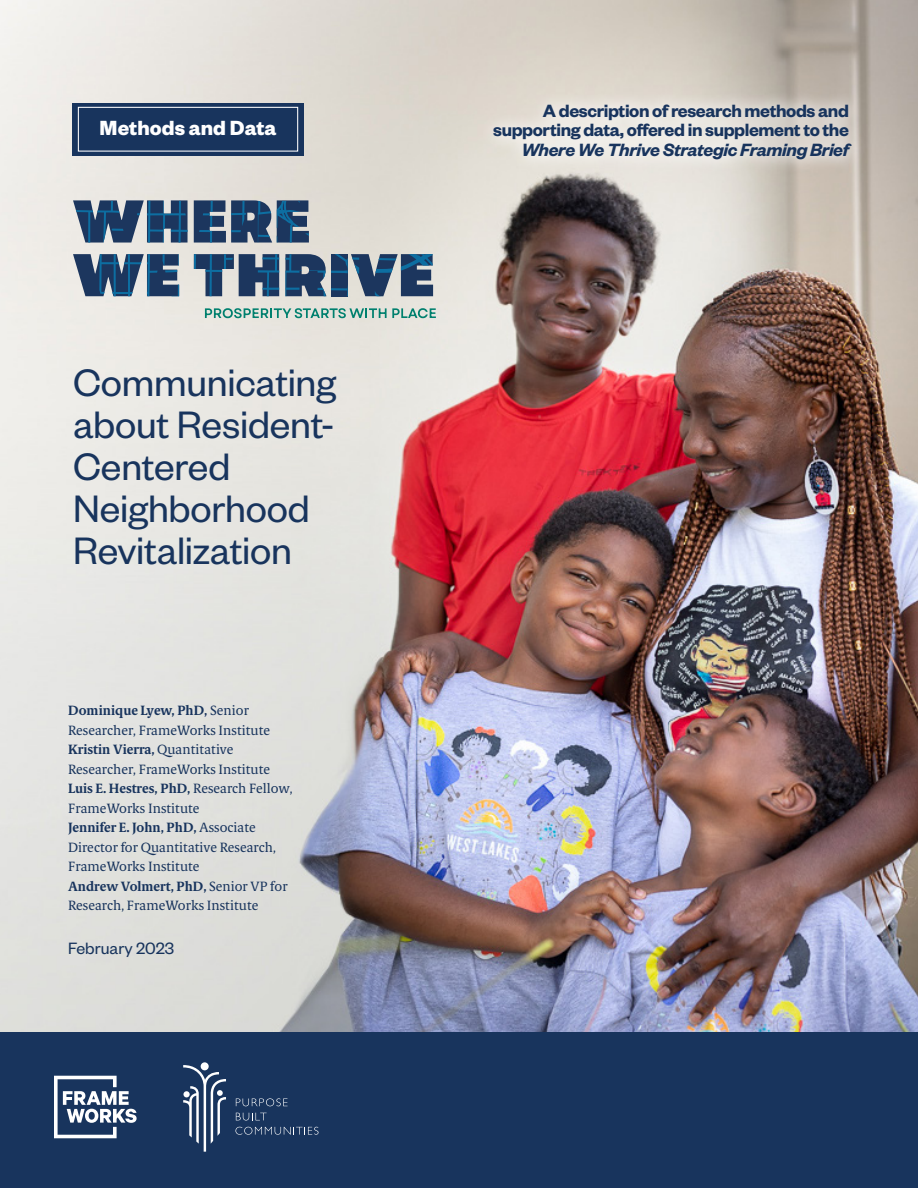
<style>
.page{position:relative;width:918px;height:1188px;background:#fff}
.page>*{position:absolute;margin:0;border:0;box-sizing:border-box;transform-origin:0 0}
.Report_title___dar{font:42px/42px "Founders Grotesk";letter-spacing:-.005em;color:#18345d}
.Paragraph_Style_1{font:700 22.5px "Founders Grotesk";color:#fff}
.h3_cover{font:600 19.5px/19.5px "Founders Grotesk";letter-spacing:-.02em;color:#18345d;text-align:right}
.Doc_type_and_date{font:18px "Founders Grotesk";color:#18345d}
.Author_names_B__ne{font:13.5px/19.5px "Berlingske Serif Tx";color:#18345d}
.Author_names_B__ne-2{font:700 13.5px "Berlingske Serif Tx";color:#18345d}
.s1{font-weight:700}
.s2{font-weight:400}
.s3{font-style:italic}
</style>
<div class="page">
<img style="left:0;top:0;width:918px;height:1033px">
<div style="left:0;top:1033px;width:918px;height:155px;background:#18345d"></div>
<svg style="left:54px;top:1076px;width:83px;height:62px"></svg>
<svg style="left:235px;top:1127px;width:84px;height:8px"></svg>
<svg style="left:236px;top:1113px;width:31px;height:8px"></svg>
<svg style="left:236px;top:1098px;width:52px;height:8px"></svg>
<svg style="left:183px;top:1062px;width:43px;height:90px"></svg>
<div style="left:73px;top:103px;width:231px;height:52px;background:#18345d"></div>
<div style="left:78px;top:107px;width:220px;height:45px;border:1px solid #fff"></div>
<svg style="left:479px;top:90px;width:387px;height:84px;background:#e0dbd4"></svg>
<svg style="left:73px;top:200px;width:360px;height:96px;background:#7c8c9e"></svg>
<svg style="left:205px;top:308px;width:231px;height:10px;background:#8cbcb1"></svg>
<p class="Paragraph_Style_1" style="left:100px;top:114px;width:178px">Methods and Data</p>
<p class="Report_title___dar" style="left:73px;top:359px;width:265px">Communicating about Resident-<br>Centered<br>Neighborhood<br>Revitalization</p>
<p class="Author_names_B__ne" style="left:68px;top:701px;width:204px"><span class="s1">Dominique Lyew, PhD,</span> Senior<br>Researcher, FrameWorks Institute</p>
<p class="Author_names_B__ne" style="left:68px;top:740px;width:204px"><span class="s1">Kristin Vierra,</span> Quantitative<br>Researcher, FrameWorks Institute</p>
<p class="Author_names_B__ne-2" style="left:68px;top:779px;width:226px">Luis E. Hestres, PhD, <span class="s2">Research Fellow,</span></p>
<p class="Author_names_B__ne" style="left:68px;top:798px;width:133px">FrameWorks Institute</p>
<p class="Author_names_B__ne" style="left:68px;top:818px;width:209px"><span class="s1">Jennifer E. John, PhD,</span> Associate<br>Director for Quantitative Research,<br>FrameWorks Institute</p>
<p class="Author_names_B__ne" style="left:68px;top:876px;width:221px"><span class="s1">Andrew Volmert, PhD,</span> Senior VP for<br>Research, FrameWorks Institute</p>
<p class="Doc_type_and_date" style="left:68px;top:937px;width:107px">February 2023</p>
<p class="h3_cover" style="left:493px;top:100px;width:357px">A description of research methods and supporting data, offered in supplement to the<br><span class="s3">Where We Thrive Strategic Framing Brief</span></p>
</div>
